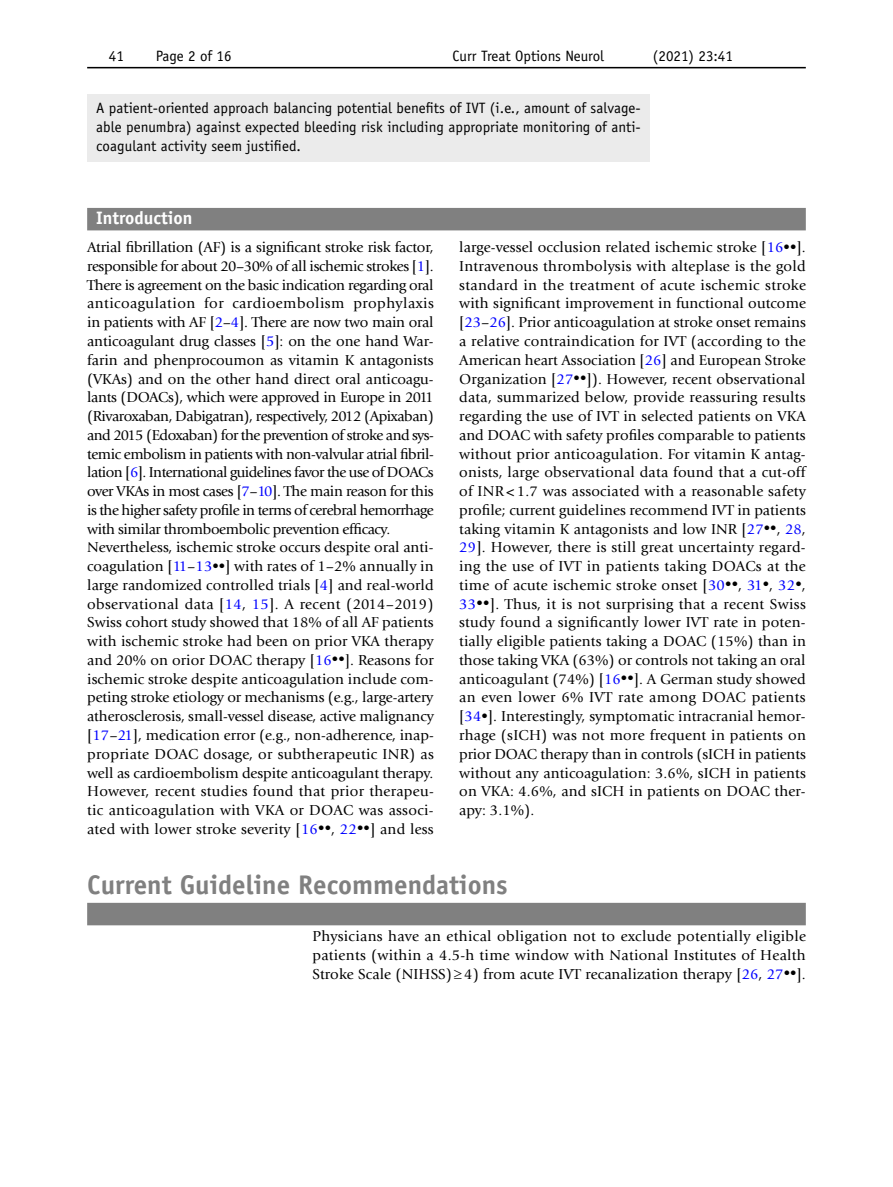
<style>
.page{position:relative;width:893px;height:1187px;background:#fff}
.page>*{position:absolute;margin:0;border:0;box-sizing:border-box;transform-origin:0 0}
.t1{font:700 27px "Officina Sans";color:#808080}
.t2{font:700 18px "Officina Sans";color:#fff}
.t3{font:15px/18.8px "Giovanni";letter-spacing:-.005em;color:#000;text-align:justify}
.t4{font:15px/18.8px "Officina Sans";color:#000;text-align:justify}
.s1{color:#00f}
.s2{font-size:12.75px}
</style>
<div class="page">
<hr style="left:87px;top:67px;width:719px;height:1px;background:#000">
<div style="left:87px;top:94px;width:563px;height:67px;background:#ebebeb"></div>
<div style="left:87px;top:208px;width:719px;height:22px;background:#808080"></div>
<div style="left:87px;top:902px;width:719px;height:23px;background:#808080"></div>
<p class="t4" style="left:109px;top:46px;width:16px">41</p>
<p class="t4" style="left:156px;top:46px;width:77px">Page 2 of 16</p>
<p class="t4" style="left:453px;top:46px;width:153px">Curr Treat Options Neurol</p>
<p class="t4" style="left:653px;top:46px;width:81px">(2021) 23:41</p>
<p class="t4" style="left:96px;top:99px;width:546px">A patient-oriented approach balancing potential benefits of IVT (i.e., amount of salvage&shy;able penumbra) against expected bleeding risk including appropriate monitoring of anti&shy;coagulant activity seem justified.</p>
<p class="t2" style="left:96px;top:207px;width:98px">Introduction</p>
<p class="t3" style="left:87px;top:238px;width:348px;text-align:left">Atrial fibrillation (AF) is a significant stroke risk factor, responsible for about 20–30% of all ischemic strokes [<span class="s1">1</span>].<br>There is agreement on the basic indication regarding oral anticoagulation for cardioembolism prophylaxis in patients with AF [<span class="s1">2</span>–<span class="s1">4</span>]. There are now two main oral anticoagulant drug classes [<span class="s1">5</span>]: on the one hand War&shy;farin and phenprocoumon as vitamin K antagonists (VKAs) and on the other hand direct oral anticoagu&shy;lants (DOACs), which were approved in Europe in 2011 (Rivaroxaban, Dabigatran), respectively, 2012 (Apixaban) and 2015 (Edoxaban) for the prevention of stroke and sys&shy;temic embolism in patients with non-valvular atrial fibril&shy;lation [<span class="s1">6</span>]. International guidelines favor the use of DOACs over VKAs in most cases [<span class="s1">7</span>–<span class="s1">10</span>]. The main reason for this is the higher safety profile in terms of cerebral hemorrhage with similar thromboembolic prevention efficacy.<br>Nevertheless, ischemic stroke occurs despite oral anti&shy;coagulation [<span class="s1">11</span>–<span class="s1">13</span><span class="s2">••</span>] with rates of 1–2% annually in large randomized controlled trials [<span class="s1">4</span>] and real-world observational data [<span class="s1">14</span>, <span class="s1">15</span>]. A recent (2014–2019)<br>Swiss cohort study showed that 18% of all AF patients with ischemic stroke had been on prior VKA therapy and 20% on orior DOAC therapy [<span class="s1">16</span><span class="s2">••</span>]. Reasons for ischemic stroke despite anticoagulation include com&shy;peting stroke etiology or mechanisms (e.g., large-artery atherosclerosis, small-vessel disease, active malignancy [<span class="s1">17</span>–<span class="s1">21</span>], medication error (e.g., non-adherence, inap&shy;propriate DOAC dosage, or subtherapeutic INR) as well as cardioembolism despite anticoagulant therapy.<br>However, recent studies found that prior therapeu&shy;tic anticoagulation with VKA or DOAC was associ&shy;ated with lower stroke severity [<span class="s1">16</span><span class="s2">••</span>, <span class="s1">22</span><span class="s2">••</span>] and less</p>
<p class="t3" style="left:459px;top:238px;width:348px">large-vessel occlusion related ischemic stroke [<span class="s1">16</span><span class="s2">••</span>].<br>Intravenous thrombolysis with alteplase is the gold standard in the treatment of acute ischemic stroke with significant improvement in functional outcome [<span class="s1">23</span>–<span class="s1">26</span>]. Prior anticoagulation at stroke onset remains a relative contraindication for IVT (according to the American heart Association [<span class="s1">26</span>] and European Stroke Organization [<span class="s1">27</span><span class="s2">••</span>]). However, recent observational data, summarized below, provide reassuring results regarding the use of IVT in selected patients on VKA and DOAC with safety profiles comparable to patients without prior anticoagulation. For vitamin K antag&shy;onists, large observational data found that a cut-off of INR&lt; 1.7 was associated with a reasonable safety profile; current guidelines recommend IVT in patients taking vitamin K antagonists and low INR [<span class="s1">27</span><span class="s2">••</span>, <span class="s1">28</span>, <span class="s1">29</span>]. However, there is still great uncertainty regard&shy;ing the use of IVT in patients taking DOACs at the time of acute ischemic stroke onset [<span class="s1">30</span><span class="s2">••</span>, <span class="s1">31</span><span class="s2">•</span>, <span class="s1">32</span><span class="s2">•</span>, <span class="s1">33</span><span class="s2">••</span>]. Thus, it is not surprising that a recent Swiss study found a significantly lower IVT rate in poten&shy;tially eligible patients taking a DOAC (15%) than in those taking VKA (63%) or controls not taking an oral anticoagulant (74%) [<span class="s1">16</span><span class="s2">••</span>]. A German study showed an even lower 6% IVT rate among DOAC patients [<span class="s1">34</span><span class="s2">•</span>]. Interestingly, symptomatic intracranial hemor&shy;rhage (sICH) was not more frequent in patients on prior DOAC therapy than in controls (sICH in patients without any anticoagulation: 3.6%, sICH in patients on VKA: 4.6%, and sICH in patients on DOAC ther&shy;apy: 3.1%).</p>
<h1 class="t1" style="left:87px;top:867px;width:422px">Current Guideline Recommendations</h1>
<p class="t3" style="left:313px;top:926px;width:495px">Physicians have an ethical obligation not to exclude potentially eligible patients (within a 4.5-h time window with National Institutes of Health Stroke Scale (NIHSS)≥4) from acute IVT recanalization therapy [<span class="s1">26</span>, <span class="s1">27</span><span class="s2">••</span>].</p>
</div>
